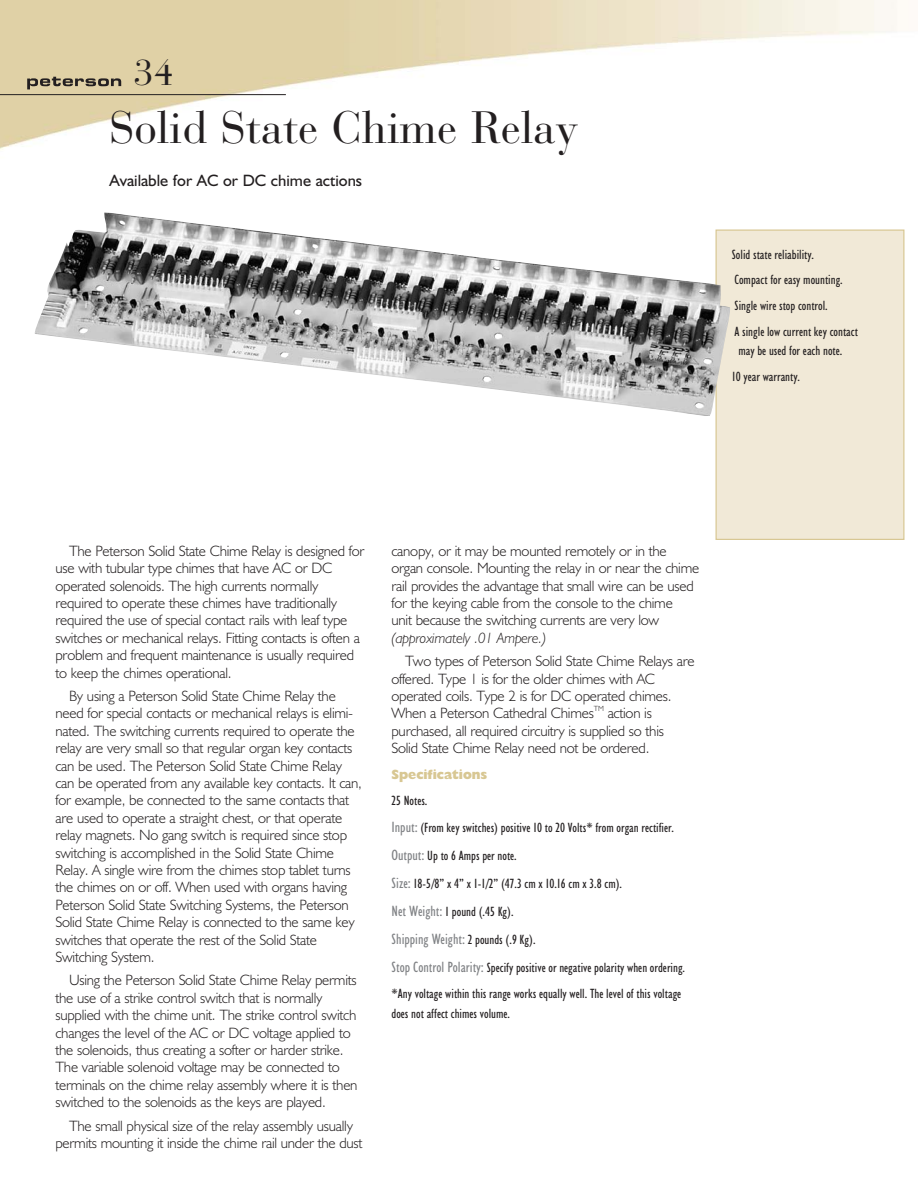
<style>
.page{position:relative;width:918px;height:1188px;background:#fff}
.page>*{position:absolute;margin:0;border:0;box-sizing:border-box;transform-origin:0 0}
.t1{font:45px "Bauer Bodoni";color:#231f20}
.t2{font:36px "Bauer Bodoni";color:#231f20}
.t3{font:16.5px "Humanist 521 BT";color:#231f20}
.t4{font:300 15px/17.4px "Humanist 521 BT";letter-spacing:-.015em;color:#231f20}
.t5{font:condensed 15px "Humanist 521 BT";color:#808285}
.t6{font:italic 300 15px "Humanist 521 BT";letter-spacing:-.015em;color:#231f20}
.t7{font:condensed 13.5px/27.8px "Humanist 521 BT";color:#231f20}
.t8{font:800 13.5px "Humanist 521 BT";color:#d8c793}
.t9{font:300 7.5px "Humanist 521 BT";color:#231f20}
.s1{font-size:15px;color:#808285}
.s2{font-size:13.5px;color:#231f20}
</style>
<div class="page">
<img style="left:0;top:0;width:905px;height:230px">
<hr style="left:0;top:94px;width:286px;height:1px;background:#231f20">
<svg style="left:27px;top:77px;width:94px;height:12px"></svg>
<div style="left:716px;top:230px;width:188px;height:309px;background:#f1e9d7"></div>
<div style="left:715px;top:230px;width:189px;height:310px;border:1px solid #d8c793"></div>
<img style="left:35px;top:213px;width:695px;height:203px">
<h2 class="t2" style="left:134px;top:58px;width:42px">34</h2>
<h1 class="t1" style="left:109px;top:109px;width:470px">Solid State Chime Relay</h1>
<p class="t3" style="left:109px;top:174px;width:254px">Available for AC or DC chime actions</p>
<p class="t7" style="left:732px;top:243px;width:128px;line-height:25.8px">Solid state reliability.<br>Compact for easy mounting.<br>Single wire stop control.<br>A single low current key contact</p>
<p class="t7" style="left:732px;top:339px;width:112px;line-height:25.8px;text-indent:7px">may be used for each note.<br>10 year warranty.</p>
<p class="t4" style="left:56px;top:544px;width:310px;text-indent:14px">The Peterson Solid State Chime Relay is designed for use with tubular type chimes that have AC or DC operated solenoids. The high currents normally required to operate these chimes have traditionally required the use of special contact rails with leaf type switches or mechanical relays. Fitting contacts is often a problem and frequent maintenance is usually required to keep the chimes operational.</p>
<p class="t4" style="left:56px;top:689px;width:308px;text-indent:14px">By using a Peterson Solid State Chime Relay the need for special contacts or mechanical relays is elimi&shy;nated. The switching currents required to operate the relay are very small so that regular organ key contacts can be used. The Peterson Solid State Chime Relay can be operated from any available key contacts. It can, for example, be connected to the same contacts that are used to operate a straight chest, or that operate relay magnets. No gang switch is required since stop switching is accomplished in the Solid State Chime Relay. A single wire from the chimes stop tablet turns the chimes on or off. When used with organs having Peterson Solid State Switching Systems, the Peterson Solid State Chime Relay is connected to the same key switches that operate the rest of the Solid State Switching System.</p>
<p class="t4" style="left:56px;top:973px;width:304px;text-indent:14px">Using the Peterson Solid State Chime Relay permits the use of a strike control switch that is normally supplied with the chime unit. The strike control switch changes the level of the AC or DC voltage applied to the solenoids, thus creating a softer or harder strike.<br>The variable solenoid voltage may be connected to terminals on the chime relay assembly where it is then switched to the solenoids as the keys are played.</p>
<p class="t4" style="left:56px;top:1118px;width:308px;text-align:center">The small physical size of the relay assembly usually permits mounting it inside the chime rail under the dust</p>
<p class="t4" style="left:392px;top:544px;width:309px">canopy, or it may be mounted remotely or in the organ console. Mounting the relay in or near the chime rail provides the advantage that small wire can be used for the keying cable from the console to the chime<br>unit because the switching currents are very low</p>
<p class="t6" style="left:392px;top:632px;width:156px">(approximately .01 Ampere.)</p>
<p class="t4" style="left:392px;top:654px;width:305px;text-indent:14px">Two types of Peterson Solid State Chime Relays are offered. Type 1 is for the older chimes with AC operated coils. Type 2 is for DC operated chimes.<br>When a Peterson Cathedral Chimes</p>
<p class="t9" style="left:594px;top:706px;width:12px">TM</p>
<p class="t4" style="left:392px;top:706px;width:274px;text-indent:216px">action is purchased, all required circuitry is supplied so this<br>Solid State Chime Relay need not be ordered.</p>
<p class="t8" style="left:392px;top:770px;width:97px">Specifications</p>
<p class="t7" style="left:392px;top:788px;width:284px">25 Notes.<br><span class="s1">Input:</span> (From key switches) positive 10 to 20 Volts* from organ rectifier.<br><span class="s1">Output:</span> Up to 6 Amps per note.<br><span class="s1">Size:</span> 18-5/8” x 4” x 1-1/2” (47.3 cm x 10.16 cm x 3.8 cm).<br><span class="s1">Net Weight:</span> 1 pound (.45 Kg).</p>
<p class="t5" style="left:392px;top:933px;width:146px">Shipping Weight: <span class="s2">2 pounds (.9 Kg).</span></p>
<p class="t7" style="left:391px;top:955px;width:295px;line-height:26.5px"><span class="s1">Stop Control Polarity:</span> Specify positive or negative polarity when ordering. *Any voltage within this range works equally well. The level of this voltage</p>
<p class="t7" style="left:391px;top:1001px;width:120px">does not affect chimes volume.</p>
</div>
